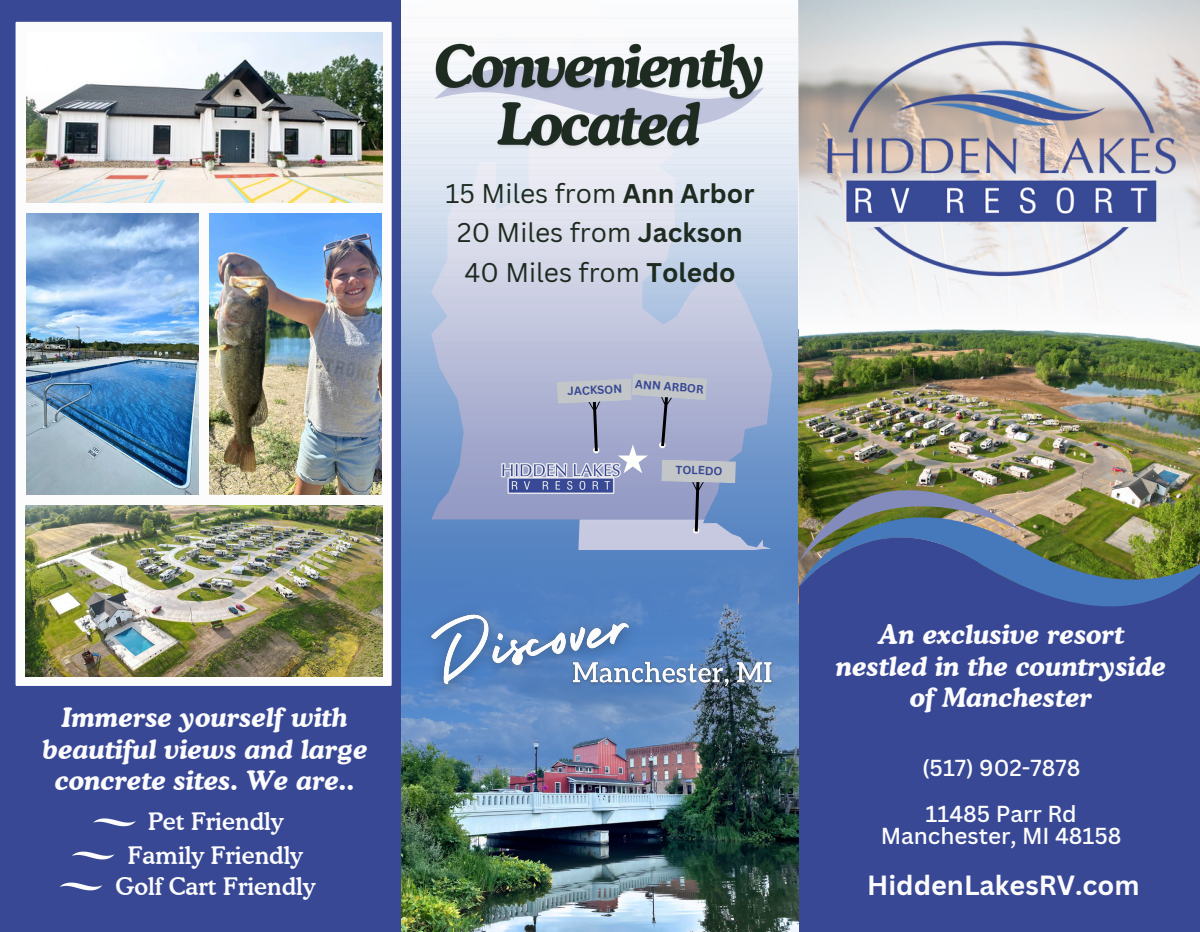
<style>
.page{position:relative;width:1200px;height:932px;background:#fff}
.page>*{position:absolute;margin:0;border:0;box-sizing:border-box;transform-origin:0 0}
.t1{font:700 27px "Canva Sans";color:#fcfcfd}
.t2{font:italic 700 26.7px/32px "Cooper BT";color:#fcfcfd;text-align:center}
.t3{font:26.25px/39.3px "Canva Sans";color:#1e2b21;text-align:center}
.t4{font:500 24px/32.2px "Cooper BT";color:#fcfcfd;text-align:center}
.t5{font:500 22.5px/22.5px "Canva Sans";color:#fcfcfd;text-align:center}
.t6{font:700 11.4px "Canva Sans";color:#384895}
.s1{font-weight:700}
</style>
<div class="page">
<img style="left:401px;top:666px;width:397px;height:265px">
<img style="left:401px;top:38px;width:397px;height:628px">
<div style="left:0;top:0;width:401px;height:931px;background:#384895"></div>
<div style="left:16px;top:22px;width:375px;height:663px;background:#fcfcfd"></div>
<img style="left:497px;top:463px;width:59px;height:30px">
<svg style="left:556px;top:373px;width:179px;height:160px;background:#a2aac8"></svg>
<img style="left:798px;top:329px;width:401px;height:257px">
<svg style="left:798px;top:0;width:401px;height:311px"></svg>
<div style="left:798px;top:586px;width:401px;height:345px;background:#384895"></div>
<img style="left:799px;top:471px;width:400px;height:136px">
<img style="left:799px;top:420px;width:223px;height:142px">
<svg style="left:93px;top:818px;width:43px;height:8px"></svg>
<img style="left:826px;top:33px;width:350px;height:251px">
<svg style="left:72px;top:851px;width:42px;height:8px"></svg>
<svg style="left:60px;top:882px;width:42px;height:8px"></svg>
<img style="left:26px;top:505px;width:356px;height:171px">
<img style="left:27px;top:33px;width:355px;height:170px">
<img style="left:210px;top:214px;width:172px;height:280px">
<img style="left:27px;top:214px;width:172px;height:280px">
<img style="left:430px;top:38px;width:338px;height:121px">
<img style="left:660px;top:656px;width:118px;height:38px">
<img style="left:401px;top:553px;width:259px;height:162px">
<p class="t3" style="left:445px;top:173px;width:310px">15 Miles from <span class="s1">Ann Arbor<br></span>20 Miles from <span class="s1">Jackson<br></span>40 Miles from <span class="s1">Toledo</span></p>
<p class="t6" style="left:567px;top:383px;width:56px;rotate:-3deg">JACKSON</p>
<p class="t6" style="left:635px;top:376px;width:70px;rotate:4deg">ANN ARBOR</p>
<p class="t6" style="left:676px;top:461px;width:48px;rotate:2deg">TOLEDO</p>
<p class="t2" style="left:43px;top:700px;width:326px">Immerse yourself with beautiful views and large concrete sites. We are..</p>
<p class="t4" style="left:115px;top:805px;width:201px">Pet Friendly<br>Family Friendly<br>Golf Cart Friendly</p>
<p class="t2" style="left:836px;top:618px;width:331px;line-height:31.5px">An exclusive resort nestled in the countryside of Manchester</p>
<p class="t5" style="left:921px;top:755px;width:160px">(517) 902-7878</p>
<p class="t5" style="left:880px;top:802px;width:242px">11485 Parr Rd<br>Manchester, MI 48158</p>
<p class="t1" style="left:867px;top:865px;width:274px">HiddenLakesRV.com</p>
</div>
